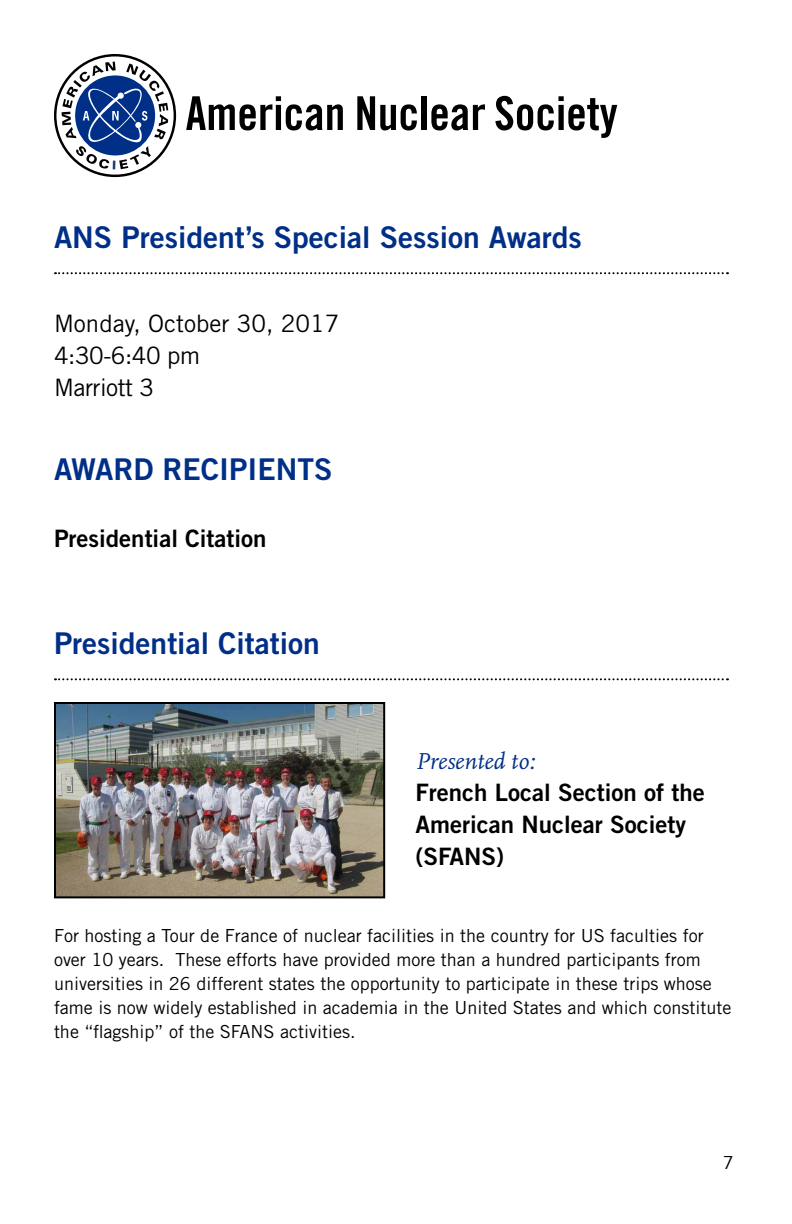
<style>
.page{position:relative;width:792px;height:1224px;background:#fff}
.page>*{position:absolute;margin:0;border:0;box-sizing:border-box;transform-origin:0 0}
.t1{font:30px "Trade Gothic Bold Two";color:#002f87}
.t2{font:24px/32px "Trade Gothic Bold Two";color:#000}
.t3{font:24px/32px "Trade Gothic";color:#000}
.t4{font:italic 24px "Scala OT";color:#002f87}
.t5{font:18px/24px "Trade Gothic";color:#000}
</style>
<div class="page">
<svg style="left:54px;top:54px;width:122px;height:123px"></svg>
<svg style="left:186px;top:96px;width:157px;height:34px"></svg>
<svg style="left:357px;top:96px;width:60px;height:34px"></svg>
<div style="left:422px;top:96px;width:5px;height:34px;background:#000"></div>
<svg style="left:431px;top:104px;width:54px;height:26px"></svg>
<svg style="left:495px;top:96px;width:122px;height:42px"></svg>
<svg style="left:55px;top:272px;width:673px;height:2px"></svg>
<svg style="left:55px;top:678px;width:673px;height:2px"></svg>
<img style="left:57px;top:705px;width:325px;height:190px">
<div style="left:54px;top:702px;width:331px;height:196px;border:2px solid #000"></div>
<h1 class="t1" style="left:54px;top:219px;width:529px">ANS President’s Special Session Awards</h1>
<h2 class="t3" style="left:54px;top:308px;width:287px">Monday, October 30, 2017<br>4:30-6:40 pm<br>Marriott 3</h2>
<h1 class="t1" style="left:54px;top:450px;width:280px">AWARD RECIPIENTS</h1>
<h2 class="t2" style="left:54px;top:522px;width:214px">Presidential Citation</h2>
<h1 class="t1" style="left:54px;top:625px;width:267px">Presidential Citation</h1>
<h2 class="t4" style="left:415px;top:748px;width:121px">Presented to:</h2>
<h2 class="t2" style="left:415px;top:776px;width:291px">French Local Section of the<br>American Nuclear Society (SFANS)</h2>
<p class="t5" style="left:54px;top:923px;width:679px">For hosting a Tour de France of nuclear facilities in the country for US faculties for over 10 years. These efforts have provided more than a hundred participants from universities in 26 different states the opportunity to participate in these trips whose fame is now widely established in academia in the United States and which constitute the “flagship” of the SFANS activities.</p>
<p class="t5" style="left:723px;top:1150px;width:12px">7</p>
</div>
